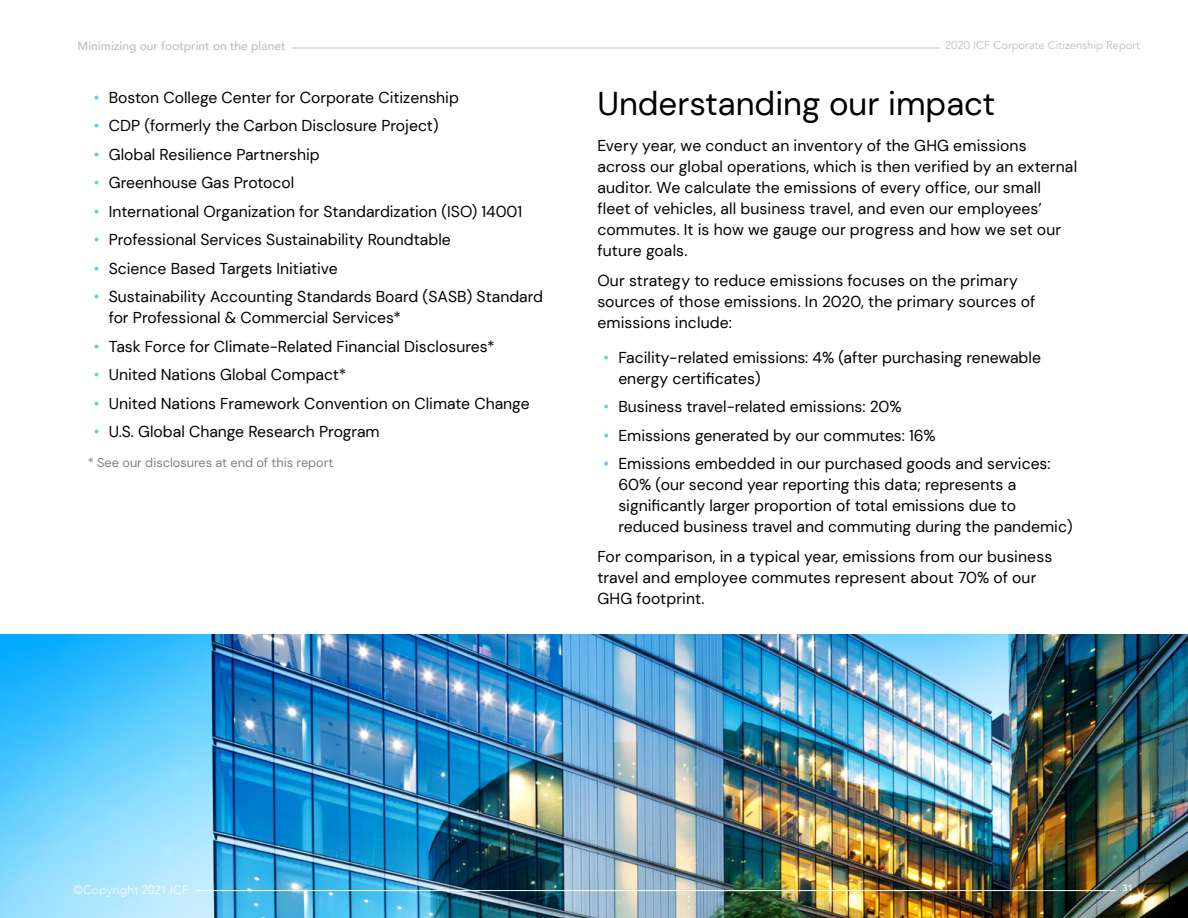
<style>
.page{position:relative;width:1188px;height:918px;background:#fff}
.page>*{position:absolute;margin:0;border:0;box-sizing:border-box;transform-origin:0 0}
.t1{font:33px "DM Sans";color:#000}
.t2{font:15.75px/21px "DM Sans";color:#000}
.t3{font:12.75px "DM Sans";color:#808285}
.t4{font:500 12px "Avenir";color:#bcbec0}
.t5{font:300 12px "Avenir";letter-spacing:.02em;color:#fff}
.t6{font:11.25px "Avenir";color:#bcbec0}
.t7{font:800 9px "Avenir";color:#fff}
.s1{color:#5cccf5}
</style>
<div class="page">
<hr style="left:292px;top:48px;width:648px;height:1px;background:#bcbec0">
<img style="left:0;top:634px;width:1188px;height:284px">
<hr style="left:195px;top:890px;width:921px;height:1px;background:#fff">
<p class="t4" style="left:78px;top:35px;width:210px">Minimizing our footprint on the planet</p>
<p class="t6" style="left:945px;top:38px;width:197px">2020 ICF Corporate Citizenship Report</p>
<p class="t2" style="left:94px;top:87px;width:367px"><span class="s1">•</span> Boston College Center for Corporate Citizenship</p>
<p class="t2" style="left:94px;top:115px;width:347px"><span class="s1">•</span> CDP (formerly the Carbon Disclosure Project)</p>
<p class="t2" style="left:94px;top:144px;width:227px"><span class="s1">•</span> Global Resilience Partnership</p>
<p class="t2" style="left:94px;top:172px;width:202px"><span class="s1">•</span> Greenhouse Gas Protocol</p>
<p class="t2" style="left:94px;top:201px;width:430px"><span class="s1">•</span> International Organization for Standardization (ISO) 14001</p>
<p class="t2" style="left:94px;top:229px;width:359px"><span class="s1">•</span> Professional Services Sustainability Roundtable</p>
<p class="t2" style="left:94px;top:258px;width:245px"><span class="s1">•</span> Science Based Targets Initiative</p>
<p class="t2" style="left:109px;top:286px;width:436px;text-indent:-15px"><span class="s1">•</span> Sustainability Accounting Standards Board (SASB) Standard for Professional &amp; Commercial Services*</p>
<p class="t2" style="left:94px;top:336px;width:402px"><span class="s1">•</span> Task Force for Climate-Related Financial Disclosures*</p>
<p class="t2" style="left:94px;top:364px;width:254px"><span class="s1">•</span> United Nations Global Compact*</p>
<p class="t2" style="left:94px;top:393px;width:437px"><span class="s1">•</span> United Nations Framework Convention on Climate Change</p>
<p class="t2" style="left:94px;top:421px;width:287px"><span class="s1">•</span> U.S. Global Change Research Program</p>
<p class="t3" style="left:88px;top:455px;width:247px">* See our disclosures at end of this report</p>
<h1 class="t1" style="left:597px;top:83px;width:399px">Understanding our impact</h1>
<p class="t2" style="left:597px;top:135px;width:481px">Every year, we conduct an inventory of the GHG emissions across our global operations, which is then verified by an external auditor. We calculate the emissions of every office, our small fleet of vehicles, all business travel, and even our employees’ commutes. It is how we gauge our progress and how we set our future goals.</p>
<p class="t2" style="left:597px;top:270px;width:440px">Our strategy to reduce emissions focuses on the primary sources of those emissions. In 2020, the primary sources of emissions include:</p>
<p class="t2" style="left:618px;top:347px;width:424px;text-indent:-15px"><span class="s1">•</span> Facility-related emissions: 4% (after purchasing renewable energy certificates)</p>
<p class="t2" style="left:603px;top:396px;width:300px"><span class="s1">•</span> Business travel-related emissions: 20%</p>
<p class="t2" style="left:603px;top:425px;width:334px"><span class="s1">•</span> Emissions generated by our commutes: 16%</p>
<p class="t2" style="left:618px;top:453px;width:456px;text-indent:-15px"><span class="s1">•</span> Emissions embedded in our purchased goods and services:<br>60% (our second year reporting this data; represents a significantly larger proportion of total emissions due to reduced business travel and commuting during the pandemic)</p>
<p class="t2" style="left:597px;top:546px;width:456px">For comparison, in a typical year, emissions from our business travel and employee commutes represent about 70% of our<br>GHG footprint.</p>
<p class="t5" style="left:73px;top:883px;width:117px">©Copyright 2021 ICF</p>
<p class="t7" style="left:1122px;top:881px;width:12px">31</p>
</div>
